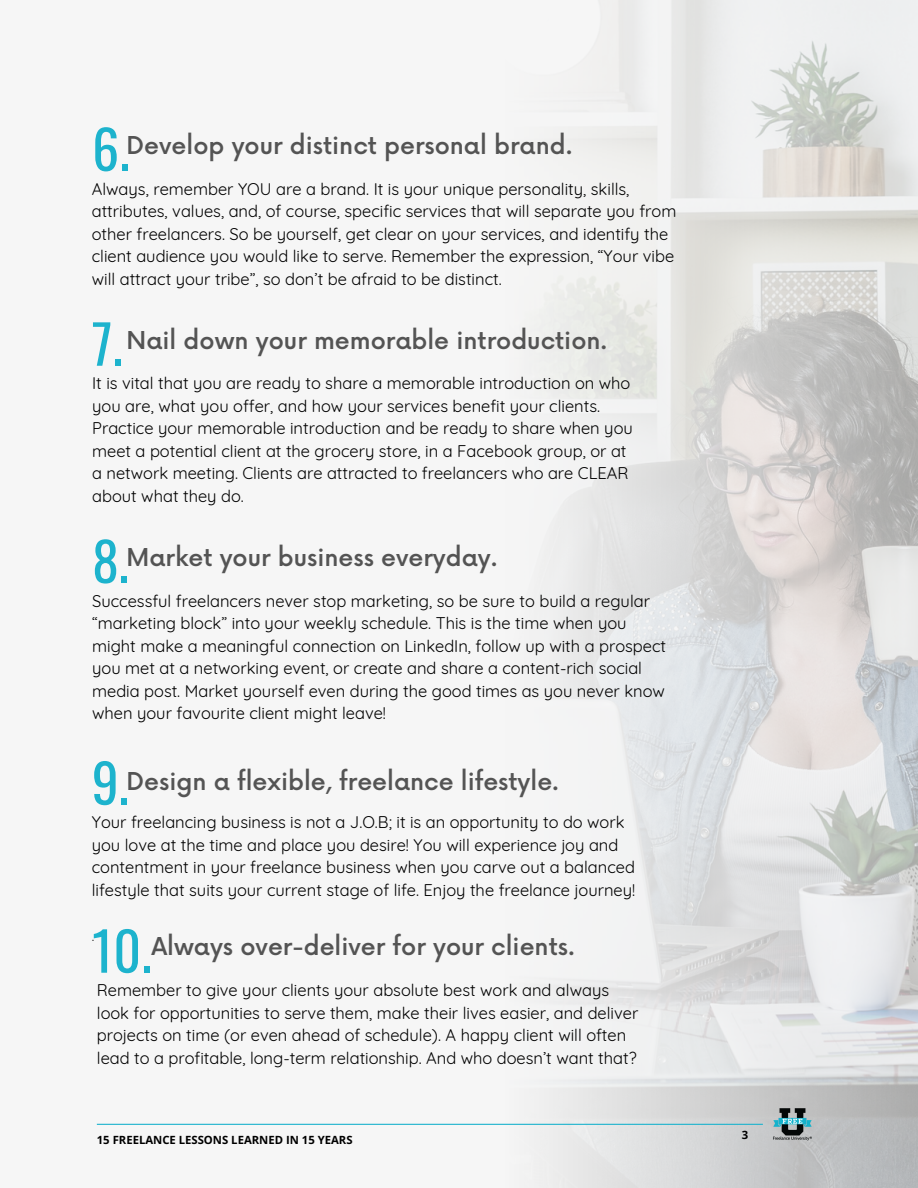
<style>
.page{position:relative;width:918px;height:1188px;background:#f6f6f6}
.page>*{position:absolute;margin:0;border:0;box-sizing:border-box;transform-origin:0 0}
.t1{font:53.55px "Oswald";color:#1db3cd}
.t2{font:500 24px "Now";color:#545454}
.t3{font:16.5px/22.5px "Quicksand";color:#000}
.t4{font:300 16.5px "Quicksand";color:#000}
.t5{font:700 11.25px "Open Sans";color:#000}
</style>
<div class="page">
<svg style="left:499px;top:0;width:419px;height:1188px"></svg>
<hr style="left:97px;top:1124px;width:666px;height:1px;background:#1db3cd">
<img style="left:757px;top:1099px;width:72px;height:51px">
<h1 class="t1" style="left:92px;top:107px;width:39px">6.</h1>
<h2 class="t2" style="left:127px;top:132px;width:447px">Develop your distinct personal brand.</h2>
<p class="t3" style="left:92px;top:177px;width:586px">Always, remember YOU are a brand. It is your unique personality, skills, attributes, values, and, of course, specific services that will separate you from other freelancers. So be yourself, get clear on your services, and identify the client audience you would like to serve. Remember the expression, “Your vibe will attract your tribe”, so don’t be afraid to be distinct.</p>
<h1 class="t1" style="left:92px;top:302px;width:32px">7.</h1>
<h2 class="t2" style="left:127px;top:327px;width:482px">Nail down your memorable introduction.</h2>
<p class="t3" style="left:92px;top:372px;width:542px">It is vital that you are ready to share a memorable introduction on who you are, what you offer, and how your services benefit your clients.<br>Practice your memorable introduction and be ready to share when you meet a potential client at the grocery store, in a Facebook group, or at a network meeting. Clients are attracted to freelancers who are CLEAR about what they do.</p>
<h1 class="t1" style="left:92px;top:519px;width:38px">8.</h1>
<h2 class="t2" style="left:127px;top:544px;width:372px">Market your business everyday.</h2>
<p class="t3" style="left:92px;top:589px;width:575px">Successful freelancers never stop marketing, so be sure to build a regular “marketing block” into your weekly schedule. This is the time when you might make a meaningful connection on LinkedIn, follow up with a prospect you met at a networking event, or create and share a content-rich social media post. Market yourself even during the good times as you never know when your favourite client might leave!</p>
<h1 class="t1" style="left:92px;top:741px;width:38px">9.</h1>
<h2 class="t2" style="left:127px;top:769px;width:434px">Design a flexible, freelance lifestyle.</h2>
<p class="t3" style="left:92px;top:811px;width:545px">Your freelancing business is not a J.O.B; it is an opportunity to do work you love at the time and place you desire! You will experience joy and contentment in your freelance business when you carve out a balanced lifestyle that suits your current stage of life. Enjoy the freelance journey!</p>
<h1 class="t1" style="left:92px;top:909px;width:60px">10.</h1>
<p class="t3" style="left:97px;top:979px;width:543px">Remember to give your clients your absolute best work and always look for opportunities to serve them, make their lives easier, and deliver projects on time (or even ahead of schedule). A happy client will often lead to a profitable, long-term relationship. And who doesn’t want that?</p>
<p class="t4" style="left:92px;top:924px;width:4px">.</p>
<h2 class="t2" style="left:151px;top:933px;width:425px">Always over-deliver for your clients.</h2>
<p class="t5" style="left:97px;top:1132px;width:257px">15 FREELANCE LESSONS LEARNED IN 15 YEARS</p>
<p class="t5" style="left:742px;top:1127px;width:8px">3</p>
</div>
